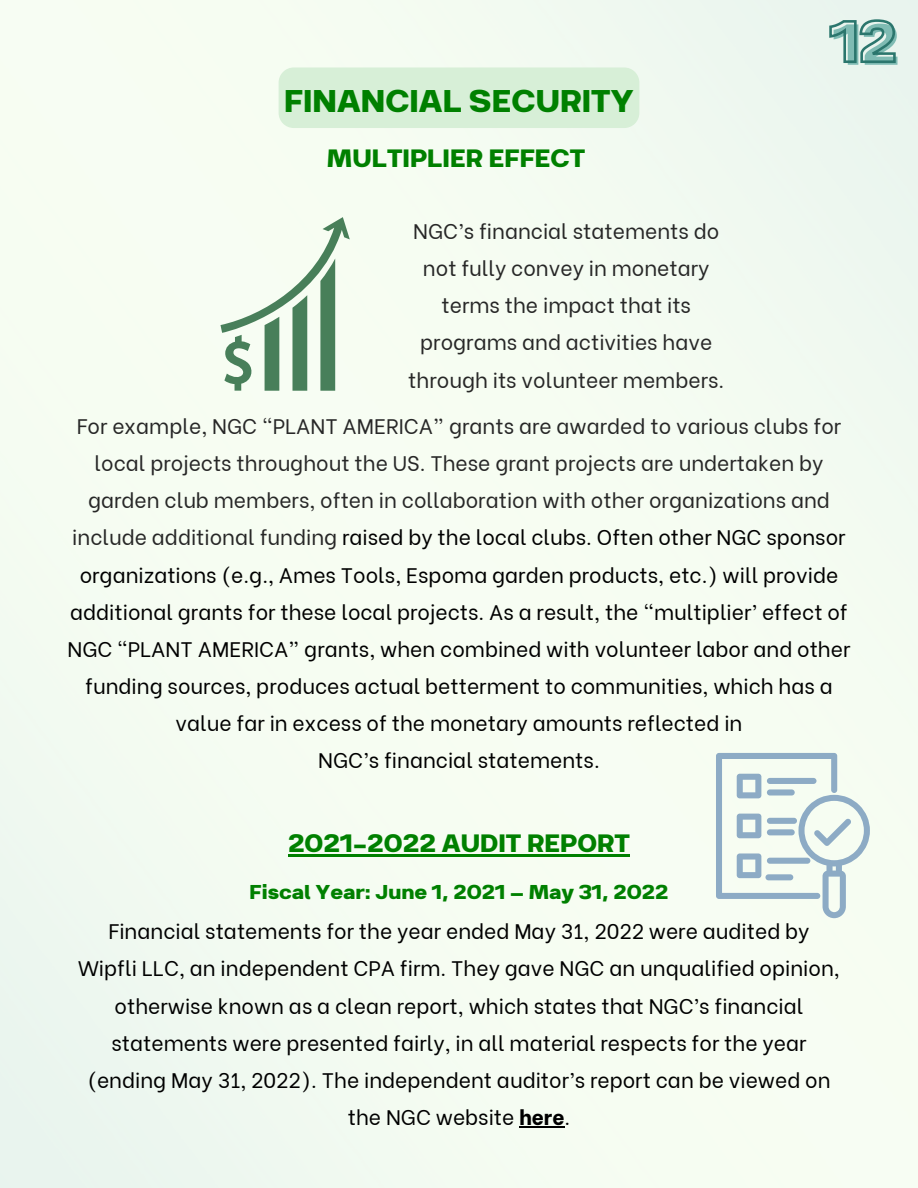
<style>
.page{position:relative;width:918px;height:1188px;background:#fff}
.page>*{position:absolute;margin:0;border:0;box-sizing:border-box;transform-origin:0 0}
.t1{font:700 69px "Breul Grotesk A";color:#7fbbb3}
.t2{font:700 37.5px "Breul Grotesk A";color:#008000}
.t3{font:700 30px "Breul Grotesk A";color:#008000}
.t4{font:700 24px "Breul Grotesk A";color:#008000}
.t5{font:21px/37.2px "Be Vietnam";color:#000;text-align:center}
.t6{font:21px/37.2px "Be Vietnam";color:#272727;text-align:center}
.s1{color:#272727}
.s2{font-weight:800}
</style>
<div class="page">
<img style="left:0;top:0;width:918px;height:1188px">
<svg style="left:716px;top:753px;width:154px;height:165px"></svg>
<svg style="left:220px;top:217px;width:130px;height:173px"></svg>
<hr style="left:288px;top:854px;width:342px;height:2px;background:#008000">
<hr style="left:519px;top:1126px;width:45px;height:1px;background:#000">
<div style="left:279px;top:67px;width:360px;height:61px;background:#d7efd7"></div>
<svg style="left:828px;top:18px;width:69px;height:46px;background:#b4d1ca"></svg>
<h2 class="t2" style="left:284px;top:70px;width:351px">FINANCIAL SECURITY</h2>
<h3 class="t3" style="left:327px;top:134px;width:260px">MULTIPLIER EFFECT</h3>
<p class="t6" style="left:408px;top:211px;width:318px">NGC’s financial statements do not fully convey in monetary terms the impact that its programs and activities have through its volunteer members.</p>
<h1 class="t1" style="left:833px;top:-13px;width:68px">12</h1>
<p class="t5" style="left:67px;top:406px;width:785px"><span class="s1">For example, NGC “PLANT AMERICA” grants are awarded to various clubs for local projects throughout the US. These grant projects are undertaken by garden club members, often in collaboration with other organizations and include additional funding</span> raised by the local clubs. Often other NGC sponsor organizations (e.g., Ames Tools, Espoma garden products, etc.) will provide additional grants for these local projects. As a result, the “multiplier’ effect of NGC “PLANT AMERICA” grants, when combined with volunteer labor and other funding sources, produces actual betterment to communities, which has a value far in excess of the monetary amounts reflected in<br>NGC’s financial statements.</p>
<h3 class="t3" style="left:288px;top:818px;width:343px">2021-2022 AUDIT REPORT</h3>
<p class="t4" style="left:250px;top:872px;width:420px">Fiscal Year: June 1, 2021 — May 31, 2022</p>
<p class="t5" style="left:78px;top:911px;width:763px">Financial statements for the year ended May 31, 2022 were audited by Wipfli LLC, an independent CPA firm. They gave NGC an unqualified opinion, otherwise known as a clean report, which states that NGC’s financial statements were presented fairly, in all material respects for the year (ending May 31, 2022). The independent auditor’s report can be viewed on the NGC website <span class="s2">here</span>.</p>
</div>
